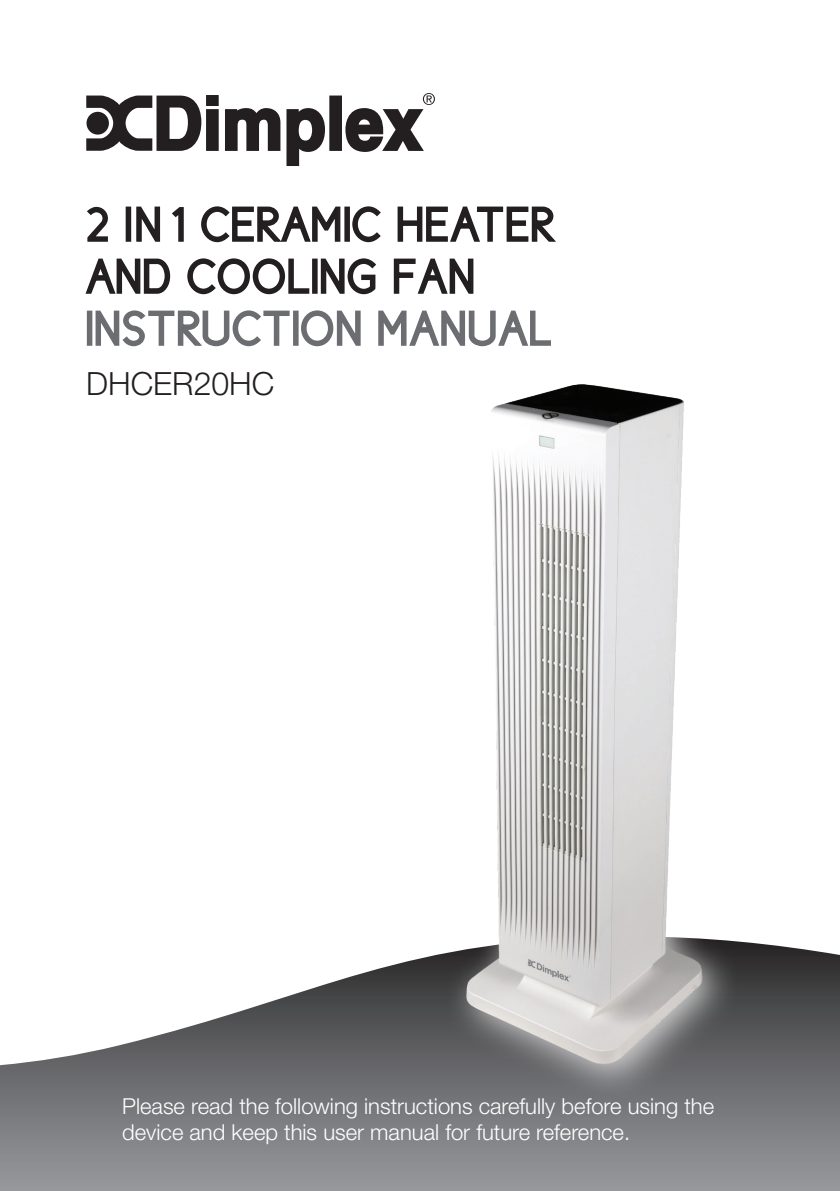
<style>
.page{position:relative;width:840px;height:1191px;background:#fff}
.page>*{position:absolute;margin:0;border:0;box-sizing:border-box;transform-origin:0 0}
.t1{font:48px/52px "Cicle Gordita";letter-spacing:.04em;color:#231f20}
.t2{font:48px "Cicle Gordita";letter-spacing:.04em;color:#6c6d70}
.t3{font:300 32px "Helvetica Neue LT Std";color:#231f20}
.t4{font:300 22px/26px "Helvetica Neue LT Std";color:#fff}
</style>
<div class="page">
<img style="left:0;top:1065px;width:839px;height:126px">
<svg style="left:3px;top:941px;width:836px;height:124px"></svg>
<svg style="left:87px;top:206px;width:21px;height:36px"></svg>
<div style="left:126px;top:206px;width:5px;height:36px;border:2px solid #231f20"></div>
<svg style="left:136px;top:206px;width:25px;height:36px"></svg>
<svg style="left:172px;top:207px;width:12px;height:35px"></svg>
<svg style="left:201px;top:206px;width:140px;height:37px"></svg>
<div style="left:344px;top:206px;width:6px;height:36px;border:2px solid #231f20"></div>
<svg style="left:352px;top:206px;width:29px;height:37px"></svg>
<svg style="left:397px;top:206px;width:159px;height:36px"></svg>
<svg style="left:85px;top:258px;width:86px;height:36px"></svg>
<svg style="left:187px;top:258px;width:123px;height:37px"></svg>
<div style="left:312px;top:258px;width:5px;height:36px;border:2px solid #231f20"></div>
<svg style="left:320px;top:258px;width:56px;height:37px"></svg>
<svg style="left:393px;top:258px;width:81px;height:36px"></svg>
<div style="left:87px;top:310px;width:5px;height:36px;border:2px solid #6c6d70"></div>
<svg style="left:95px;top:310px;width:195px;height:37px"></svg>
<div style="left:293px;top:310px;width:5px;height:36px;border:2px solid #6c6d70"></div>
<svg style="left:301px;top:310px;width:60px;height:37px"></svg>
<svg style="left:378px;top:310px;width:173px;height:37px"></svg>
<svg style="left:225px;top:108px;width:55px;height:43px"></svg>
<svg style="left:86px;top:95px;width:132px;height:56px"></svg>
<svg style="left:286px;top:93px;width:148px;height:73px"></svg>
<div style="left:444px;top:361px;width:296px;height:741px;background:#fff;opacity:.75"></div>
<img style="left:455px;top:375px;width:272px;height:705px">
<h1 class="t1" style="left:86px;top:198px;width:469px">2 IN 1 CERAMIC HEATER<br>AND COOLING FAN</h1>
<h1 class="t2" style="left:86px;top:303px;width:466px">INSTRUCTION MANUAL</h1>
<h2 class="t3" style="left:86px;top:363px;width:189px">DHCER20HC</h2>
<p class="t4" style="left:122px;top:1092px;width:593px">Please read the following instructions carefully before using the device and keep this user manual for future reference.</p>
</div>
